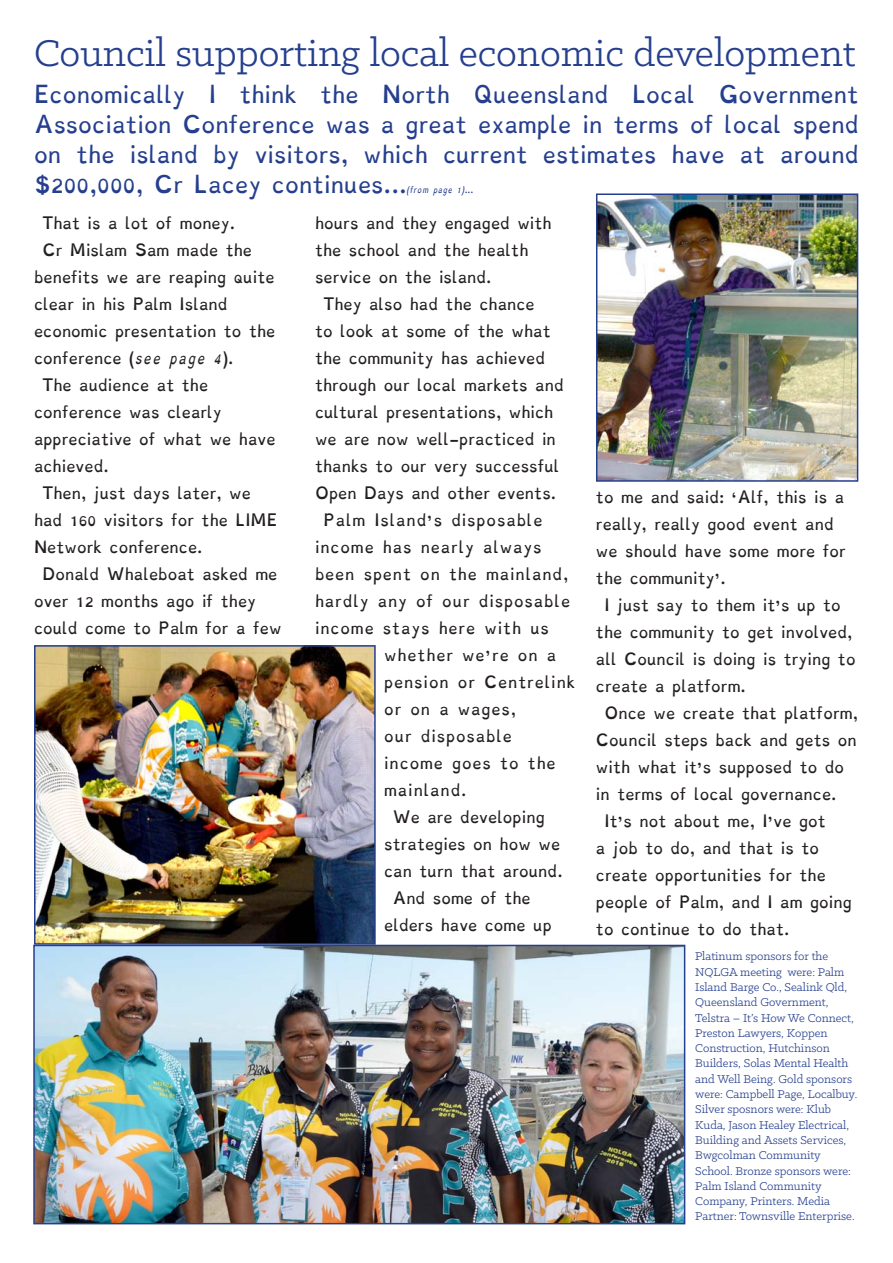
<style>
.page{position:relative;width:893px;height:1263px;background:#fff}
.page>*{position:absolute;margin:0;border:0;box-sizing:border-box;transform-origin:0 0}
.Heads{font:42px "Klinic Slab";color:#253f8e}
.t1{font:19.5px/30px "Dyslexie";color:#253f8e;text-align:justify}
.t2{font:13.5px/27px "Dyslexie";color:#231f20}
.t3{font:13.5px "Dyslexie";letter-spacing:.06em;color:#231f20}
.Heads-2{font:12.75px/15.3px "Klinic Slab";color:#253f8e}
.t4{font:italic 7.5px "Dyslexie";letter-spacing:-.02em;color:#253f8e}
.s1{font-style:normal}
.s2{font-style:italic}
</style>
<div class="page">
<img style="left:36px;top:948px;width:646px;height:273px">
<div style="left:33px;top:945px;width:652px;height:279px;border:2px solid #253f8e"></div>
<img style="left:599px;top:196px;width:256px;height:283px">
<div style="left:596px;top:193px;width:262px;height:289px;border:2px solid #253f8e"></div>
<img style="left:37px;top:648px;width:336px;height:294px">
<div style="left:34px;top:645px;width:342px;height:300px;border:2px solid #253f8e"></div>
<p class="Heads" style="left:34px;top:26px;width:823px">Council supporting local economic development</p>
<p class="t1" style="left:34px;top:80px;width:826px">Economically I think the North Queensland Local Government Association Conference was a great example in terms of local spend on the island by visitors, which current estimates have at around $200,000, Cr Lacey continues...</p>
<p class="t4" style="left:406px;top:184px;width:68px">(from page 1)<span class="s1">...</span></p>
<p class="t2" style="left:43px;top:209px;width:194px">That is a lot of money.</p>
<p class="t2" style="left:34px;top:236px;width:243px;text-indent:9px">Cr Mislam Sam made the benefits we are reaping quite clear in his Palm Island economic presentation to the conference (<span class="s2">see page 4</span>).</p>
<p class="t2" style="left:34px;top:371px;width:243px;text-indent:9px">The audience at the conference was clearly appreciative of what we have achieved.</p>
<p class="t2" style="left:34px;top:479px;width:245px;text-indent:9px">Then, just days later, we had 160 visitors for the LIME<br>Network conference.</p>
<p class="t2" style="left:34px;top:560px;width:249px;text-indent:9px">Donald Whaleboat asked me over 12 months ago if they could come to Palm for a few</p>
<p class="t2" style="left:315px;top:209px;width:238px">hours and they engaged with the school and the health service on the island.</p>
<p class="t2" style="left:315px;top:290px;width:250px;text-indent:9px">They also had the chance<br>to look at some of the what the community has achieved through our local markets and cultural presentations, which we are now well-practiced in thanks to our very successful<br>Open Days and other events.</p>
<p class="t3" style="left:323px;top:509px;width:221px">Palm Island’s disposable</p>
<p class="t3" style="left:315px;top:536px;width:228px">income has nearly always</p>
<p class="t3" style="left:315px;top:563px;width:255px">been spent on the mainland,</p>
<p class="t3" style="left:315px;top:590px;width:257px">hardly any of our disposable</p>
<p class="t3" style="left:315px;top:617px;width:236px">income stays here with us</p>
<p class="t3" style="left:384px;top:644px;width:174px">whether we’re on a</p>
<p class="t3" style="left:384px;top:671px;width:193px">pension or Centrelink</p>
<p class="t3" style="left:384px;top:698px;width:134px">or on a wages,</p>
<p class="t3" style="left:384px;top:725px;width:129px">our disposable</p>
<p class="t3" style="left:384px;top:752px;width:173px">income goes to the</p>
<p class="t3" style="left:384px;top:779px;width:84px">mainland.</p>
<p class="t2" style="left:384px;top:803px;width:180px;text-indent:9px">We are developing strategies on how we can turn that around.</p>
<p class="t2" style="left:384px;top:884px;width:169px;text-indent:9px">And some of the elders have come up</p>
<p class="t2" style="left:596px;top:483px;width:251px">to me and said: ‘Alf, this is a really, really good event and we should have some more for the community’.</p>
<p class="t2" style="left:596px;top:591px;width:261px;text-indent:9px">I just say to them it’s up to the community to get involved, all Council is doing is trying to create a platform.</p>
<p class="t2" style="left:596px;top:699px;width:264px;text-indent:9px">Once we create that platform,<br>Council steps back and gets on with what it’s supposed to do in terms of local governance.</p>
<p class="t2" style="left:596px;top:807px;width:257px;text-indent:9px">It’s not about me, I’ve got<br>a job to do, and that is to create opportunities for the people of Palm, and I am going to continue to do that.</p>
<p class="Heads-2" style="left:695px;top:948px;width:163px">Platinum sponsors for the<br>NQLGA meeting were: Palm<br>Island Barge Co., Sealink Qld,<br>Queensland Government,<br>Telstra – It’s How We Connect,<br>Preston Lawyers, Koppen<br>Construction, Hutchinson<br>Builders, Solas Mental Health and Well Being. Gold sponsors were: Campbell Page, Localbuy.<br>Silver sposnors were: Klub<br>Kuda, Jason Healey Electrical,<br>Building and Assets Services,<br>Bwgcolman Community<br>School. Bronze sponsors were:<br>Palm Island Community<br>Company, Printers. Media<br>Partner: Townsville Enterprise.</p>
</div>
